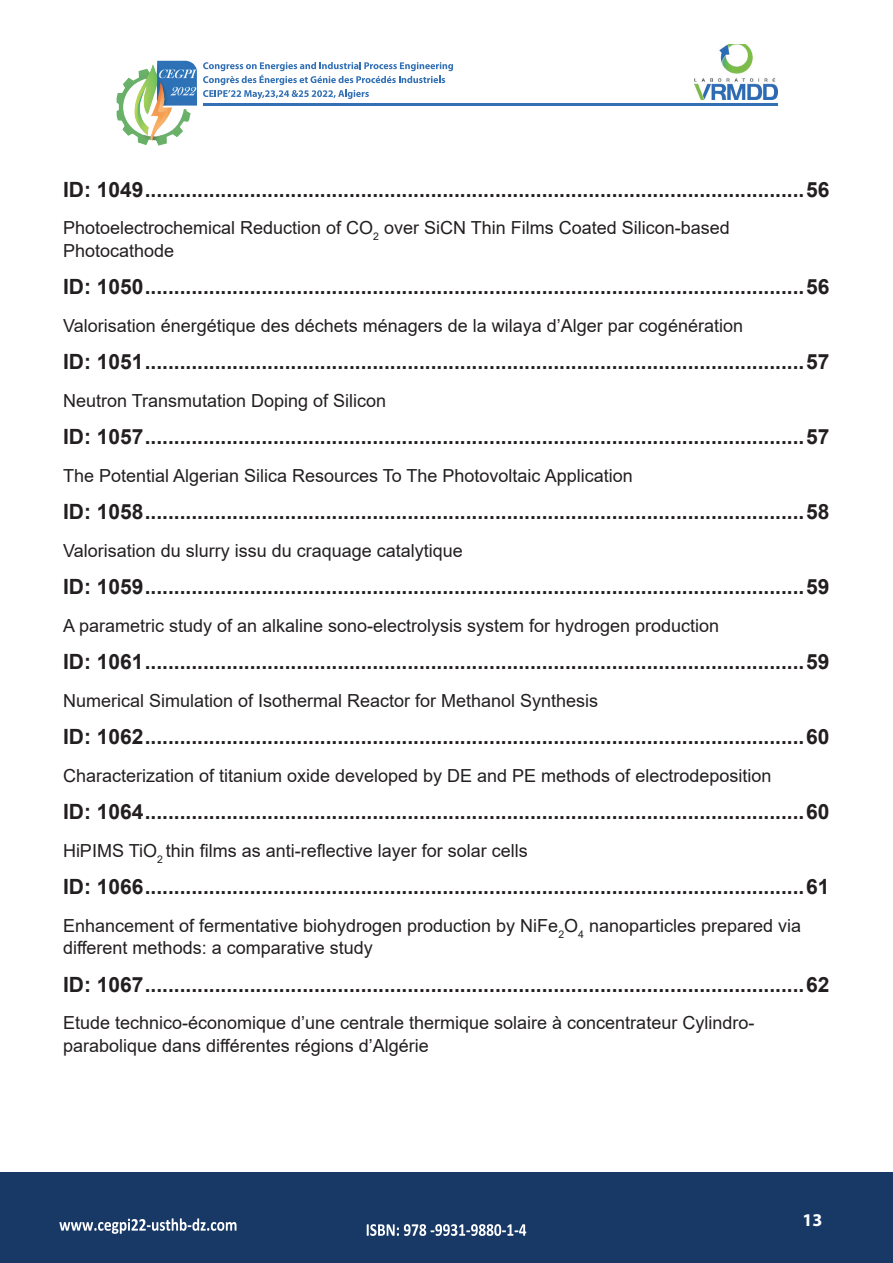
<style>
.page{position:relative;width:893px;height:1263px;background:#fff}
.page>*{position:absolute;margin:0;border:0;box-sizing:border-box;transform-origin:0 0}
.t1{font:700 21px "Arial";color:#231f20}
.t2{font:18px/22.5px "Arial";color:#231f20}
.t3{font:700 18px "Myriad Pro";color:#fff}
</style>
<div class="page">
<div style="left:0;top:1172px;width:893px;height:91px;background:#183966"></div>
<svg style="left:367px;top:1224px;width:159px;height:12px"></svg>
<svg style="left:59px;top:1218px;width:177px;height:16px"></svg>
<svg style="left:203px;top:62px;width:250px;height:37px"></svg>
<img style="left:117px;top:61px;width:65px;height:84px">
<hr style="left:203px;top:103px;width:574px;height:2px;background:#3371b4">
<img style="left:695px;top:44px;width:82px;height:55px">
<p class="t1" style="left:63px;top:175px;width:768px">ID: 1049.................................................................................................................56</p>
<p class="t2" style="left:63px;top:217px;width:668px">Photoelectrochemical Reduction of CO<sub>2</sub> over SiCN Thin Films Coated Silicon-based<br>Photocathode</p>
<p class="t1" style="left:63px;top:272px;width:768px">ID: 1050.................................................................................................................56</p>
<p class="t2" style="left:63px;top:314px;width:681px">Valorisation énergétique des déchets ménagers de la wilaya d’Alger par cogénération</p>
<p class="t1" style="left:63px;top:347px;width:768px">ID: 1051.................................................................................................................57</p>
<p class="t2" style="left:63px;top:389px;width:325px">Neutron Transmutation Doping of Silicon</p>
<p class="t1" style="left:63px;top:422px;width:768px">ID: 1057.................................................................................................................57</p>
<p class="t2" style="left:63px;top:464px;width:571px">The Potential Algerian Silica Resources To The Photovoltaic Application</p>
<p class="t1" style="left:63px;top:497px;width:768px">ID: 1058.................................................................................................................58</p>
<p class="t2" style="left:63px;top:539px;width:401px">Valorisation du slurry issu du craquage catalytique</p>
<p class="t1" style="left:63px;top:572px;width:768px">ID: 1059.................................................................................................................59</p>
<p class="t2" style="left:63px;top:614px;width:658px">A parametric study of an alkaline sono-electrolysis system for hydrogen production</p>
<p class="t1" style="left:63px;top:647px;width:768px">ID: 1061.................................................................................................................59</p>
<p class="t2" style="left:63px;top:689px;width:537px">Numerical Simulation of Isothermal Reactor for Methanol Synthesis</p>
<p class="t1" style="left:63px;top:722px;width:768px">ID: 1062.................................................................................................................60</p>
<p class="t2" style="left:63px;top:764px;width:710px">Characterization of titanium oxide developed by DE and PE methods of electrodeposition</p>
<p class="t1" style="left:63px;top:797px;width:768px">ID: 1064.................................................................................................................60</p>
<p class="t2" style="left:63px;top:839px;width:466px">HiPIMS TiO<sub>2</sub> thin films as anti-reflective layer for solar cells</p>
<p class="t1" style="left:63px;top:872px;width:768px">ID: 1066.................................................................................................................61</p>
<p class="t2" style="left:63px;top:914px;width:740px">Enhancement of fermentative biohydrogen production by NiFe<sub>2</sub>O<sub>4</sub> nanoparticles prepared via different methods: a comparative study</p>
<p class="t1" style="left:63px;top:970px;width:768px">ID: 1067.................................................................................................................62</p>
<p class="t2" style="left:63px;top:1012px;width:693px">Etude technico-économique d’une centrale thermique solaire à concentrateur Cylindro&shy;parabolique dans différentes régions d’Algérie</p>
<p class="t3" style="left:802px;top:1208px;width:21px">13</p>
</div>
